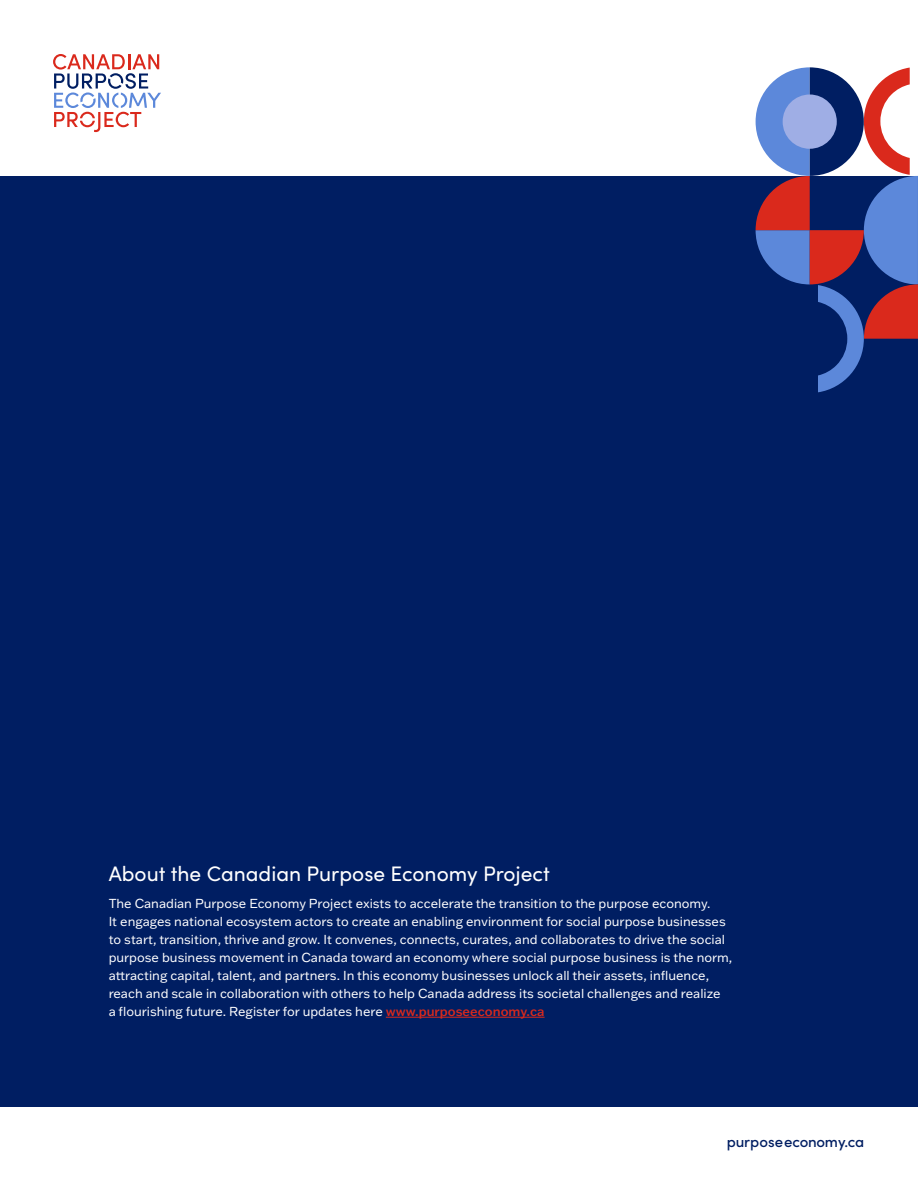
<style>
.page{position:relative;width:918px;height:1188px;background:#fff}
.page>*{position:absolute;margin:0;border:0;box-sizing:border-box;transform-origin:0 0}
.Heading_5_14pt_White{font:21px "Sofia Pro";color:#fff}
.t1{font:500 15px "Sofia Pro";letter-spacing:-.01em;color:#001e62}
.Body_Copy_Franklin_Gothic_8_5_pt{font:12.75px/18px "Franklin Gothic ATF";color:#fff}
.s1{font-weight:500;color:#da291c}
</style>
<div class="page">
<div style="left:0;top:176px;width:918px;height:931px;background:#001e62"></div>
<svg style="left:53px;top:54px;width:108px;height:78px"></svg>
<svg style="left:756px;top:67px;width:162px;height:326px"></svg>
<hr style="left:386px;top:1017px;width:159px;height:1px;background:#da291c">
<p class="Heading_5_14pt_White" style="left:109px;top:858px;width:443px">About the Canadian Purpose Economy Project</p>
<p class="Body_Copy_Franklin_Gothic_8_5_pt" style="left:109px;top:894px;width:625px">The Canadian Purpose Economy Project exists to accelerate the transition to the purpose economy.<br>It engages national ecosystem actors to create an enabling environment for social purpose businesses to start, transition, thrive and grow. It convenes, connects, curates, and collaborates to drive the social purpose business movement in Canada toward an economy where social purpose business is the norm, attracting capital, talent, and partners. In this economy businesses unlock all their assets, influence, reach and scale in collaboration with others to help Canada address its societal challenges and realize<br>a flourishing future. Register for updates here <span class="s1">www.purposeeconomy.ca</span></p>
<p class="t1" style="left:727px;top:1131px;width:139px">purposeeconomy.ca</p>
</div>
